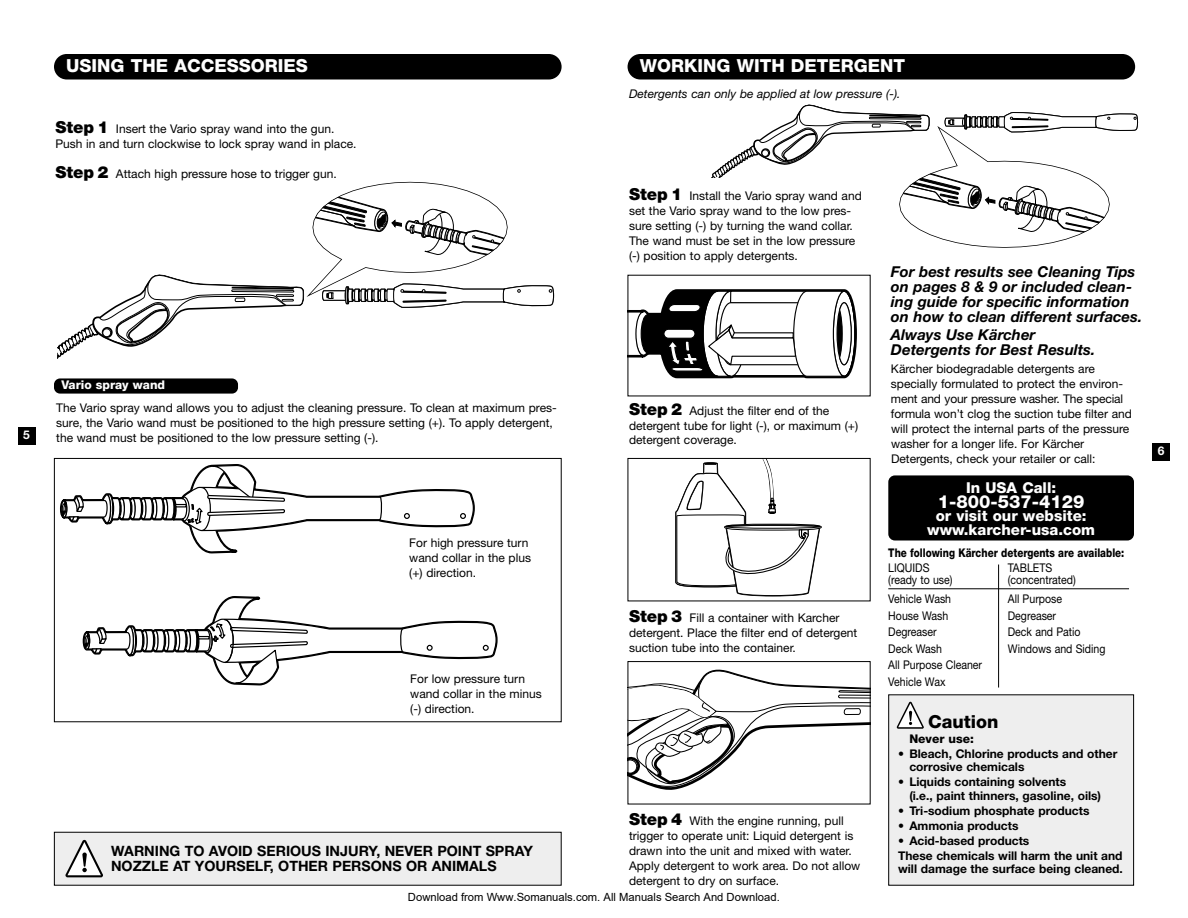
<style>
.page{position:relative;width:1188px;height:918px;background:#fff}
.page>*{position:absolute;margin:0;border:0;box-sizing:border-box;transform-origin:0 0}
.t1{font:800 18px "Helvetica Neue";color:#fff}
.t2{font:800 18px "Helvetica Neue";color:#000}
.t3{font:italic 700 15px/15px "Helvetica Neue";color:#000}
.t4{font:800 15px/14.2px "Helvetica Neue";color:#fff;text-align:center}
.t5{font:700 14.25px/15px "Helvetica Neue";color:#000}
.t6{font:12px/15px "Helvetica Neue";color:#000}
.t7{font:700 12px/13.5px "Helvetica Neue";color:#000}
.t8{font:12px/16.5px "Helvetica Neue";color:#000;scale:.88 1}
.t9{font:italic 12px "Helvetica Neue";color:#000}
.t10{font:800 12px "Helvetica Neue";color:#000;scale:.82 1}
.t11{font:800 12px "Helvetica Neue";color:#fff}
.t12{font:800 12px "Helvetica Neue";color:#000}
.t13{font:700 12px "Helvetica Neue";color:#fff}
.t14{font:11.25px "Arial";color:#000}
.s1{font-weight:900;font-size:16.5px}
</style>
<div class="page">
<div style="left:18px;top:427px;width:17px;height:18px;background:#000"></div>
<div style="left:54px;top:54px;width:508px;height:26px;background:#000;border-radius:13px"></div>
<svg style="left:82px;top:621px;width:415px;height:64px"></svg>
<svg style="left:82px;top:553px;width:394px;height:80px"></svg>
<svg style="left:60px;top:464px;width:415px;height:89px"></svg>
<div style="left:54px;top:458px;width:508px;height:264px;border:1px solid #000"></div>
<div style="left:54px;top:832px;width:507px;height:53px;background:#eee"></div>
<svg style="left:65px;top:840px;width:38px;height:37px"></svg>
<div style="left:54px;top:378px;width:184px;height:16px;background:#000;border-radius:6px"></div>
<svg style="left:58px;top:182px;width:497px;height:177px"></svg>
<div style="left:628px;top:54px;width:507px;height:26px;background:#000;border-radius:13px"></div>
<svg style="left:630px;top:670px;width:239px;height:120px"></svg>
<div style="left:628px;top:661px;width:243px;height:143px;border:1px solid #000"></div>
<svg style="left:675px;top:460px;width:147px;height:137px"></svg>
<div style="left:628px;top:458px;width:243px;height:143px;border:1px solid #000"></div>
<svg style="left:630px;top:289px;width:227px;height:90px"></svg>
<div style="left:1152px;top:443px;width:18px;height:18px;background:#000"></div>
<div style="left:889px;top:695px;width:245px;height:190px;background:#eee"></div>
<div style="left:888px;top:694px;width:246px;height:192px;border:1px solid #000"></div>
<svg style="left:897px;top:702px;width:27px;height:27px"></svg>
<div style="left:888px;top:475px;width:246px;height:66px;background:#000;border-radius:7px"></div>
<hr style="left:888px;top:588px;width:241px;height:1px;background:#000">
<hr style="left:998px;top:565px;width:1px;height:123px;background:#000">
<svg style="left:711px;top:105px;width:428px;height:143px"></svg>
<p class="t13" style="left:23px;top:431px;width:8px">5</p>
<h1 class="t1" style="left:66px;top:60px;width:243px">USING THE ACCESSORIES</h1>
<p class="t6" style="left:55px;top:123px;width:303px"><span class="s1">Step 1</span> Insert the Vario spray wand into the gun.<br>Push in and turn clockwise to lock spray wand in place.</p>
<p class="t6" style="left:55px;top:168px;width:283px"><span class="s1">Step 2</span> Attach high pressure hose to trigger gun.</p>
<p class="t11" style="left:62px;top:381px;width:105px">Vario spray wand</p>
<p class="t6" style="left:56px;top:402px;width:502px">The Vario spray wand allows you to adjust the cleaning pressure. To clean at maximum pres&shy;sure, the Vario wand must be positioned to the high pressure setting (+). To apply detergent, the wand must be positioned to the low pressure setting (-).</p>
<p class="t6" style="left:409px;top:536px;width:123px">For high pressure turn wand collar in the plus (+) direction.</p>
<p class="t6" style="left:410px;top:672px;width:133px">For low pressure turn wand collar in the minus (-) direction.</p>
<p class="t5" style="left:111px;top:845px;width:423px">WARNING TO AVOID SERIOUS INJURY, NEVER POINT SPRAY<br>NOZZLE AT YOURSELF, OTHER PERSONS OR ANIMALS</p>
<h1 class="t1" style="left:640px;top:60px;width:267px">WORKING WITH DETERGENT</h1>
<p class="t9" style="left:629px;top:90px;width:273px">Detergents can only be applied at low pressure (-).</p>
<p class="t6" style="left:629px;top:190px;width:234px"><span class="s1">Step 1</span> Install the Vario spray wand and set the Vario spray wand to the low pres&shy;sure setting (-) by turning the wand collar.<br>The wand must be set in the low pressure (-) position to apply detergents.</p>
<p class="t6" style="left:629px;top:405px;width:231px;line-height:14.2px"><span class="s1">Step 2</span> Adjust the filter end of the detergent tube for light (-), or maximum (+) detergent coverage.</p>
<p class="t6" style="left:629px;top:612px;width:230px"><span class="s1">Step 3</span> Fill a container with Karcher detergent. Place the filter end of detergent suction tube into the container.</p>
<p class="t6" style="left:629px;top:814px;width:233px"><span class="s1">Step 4</span> With the engine running, pull trigger to operate unit: Liquid detergent is drawn into the unit and mixed with water.<br>Apply detergent to work area. Do not allow detergent to dry on surface.</p>
<p class="t3" style="left:891px;top:266px;width:253px">For best results see Cleaning Tips on pages 8 &amp; 9 or included clean&shy;ing guide for specific information on how to clean different surfaces.</p>
<p class="t3" style="left:891px;top:329px;width:206px">Always Use Kärcher<br>Detergents for Best Results.</p>
<p class="t6" style="left:891px;top:363px;width:242px">Kärcher biodegradable detergents are specially formulated to protect the environ&shy;ment and your pressure washer. The special formula won’t clog the suction tube filter and will protect the internal parts of the pressure washer for a longer life. For Kärcher Detergents, check your retailer or call:</p>
<p class="t4" style="left:966px;top:481px;width:92px">In USA Call:</p>
<h1 class="t1" style="left:938px;top:495px;width:148px">1-800-537-4129</h1>
<p class="t4" style="left:927px;top:510px;width:169px">or visit our website: www.karcher-usa.com</p>
<p class="t10" style="left:888px;top:548px;width:289px">The following Kärcher detergents are available:</p>
<p class="t8" style="left:888px;top:561px;width:48px">LIQUIDS</p>
<p class="t8" style="left:1008px;top:561px;width:52px">TABLETS</p>
<p class="t8" style="left:888px;top:573px;width:75px">(ready to use)</p>
<p class="t8" style="left:1008px;top:573px;width:79px">(concentrated)</p>
<p class="t8" style="left:888px;top:592px;width:73px">Vehicle Wash</p>
<p class="t8" style="left:1008px;top:592px;width:63px">All Purpose</p>
<p class="t8" style="left:888px;top:609px;width:70px">House Wash</p>
<p class="t8" style="left:1008px;top:609px;width:56px">Degreaser</p>
<p class="t8" style="left:888px;top:625px;width:56px">Degreaser</p>
<p class="t8" style="left:1008px;top:625px;width:84px">Deck and Patio</p>
<p class="t8" style="left:888px;top:642px;width:63px">Deck Wash</p>
<p class="t8" style="left:1008px;top:642px;width:112px">Windows and Siding</p>
<p class="t8" style="left:888px;top:658px;width:108px">All Purpose Cleaner<br>Vehicle Wax</p>
<h1 class="t2" style="left:928px;top:715px;width:72px">Caution</h1>
<p class="t12" style="left:909px;top:734px;width:66px">Never use:</p>
<p class="t7" style="left:909px;top:748px;width:210px;text-indent:-11px">• Bleach, Chlorine products and other corrosive chemicals</p>
<p class="t7" style="left:909px;top:776px;width:193px;text-indent:-11px">• Liquids containing solvents<br>(i.e., paint thinners, gasoline, oils)</p>
<p class="t7" style="left:898px;top:805px;width:193px">• Tri-sodium phosphate products</p>
<p class="t7" style="left:898px;top:820px;width:122px">• Ammonia products</p>
<p class="t7" style="left:898px;top:834px;width:226px;line-height:15px">• Acid-based products<br>These chemicals will harm the unit and</p>
<p class="t7" style="left:898px;top:863px;width:226px">will damage the surface being cleaned.</p>
<p class="t14" style="left:408px;top:890px;width:373px">Download from Www.Somanuals.com. All Manuals Search And Download.</p>
<p class="t13" style="left:1158px;top:446px;width:8px">6</p>
</div>
